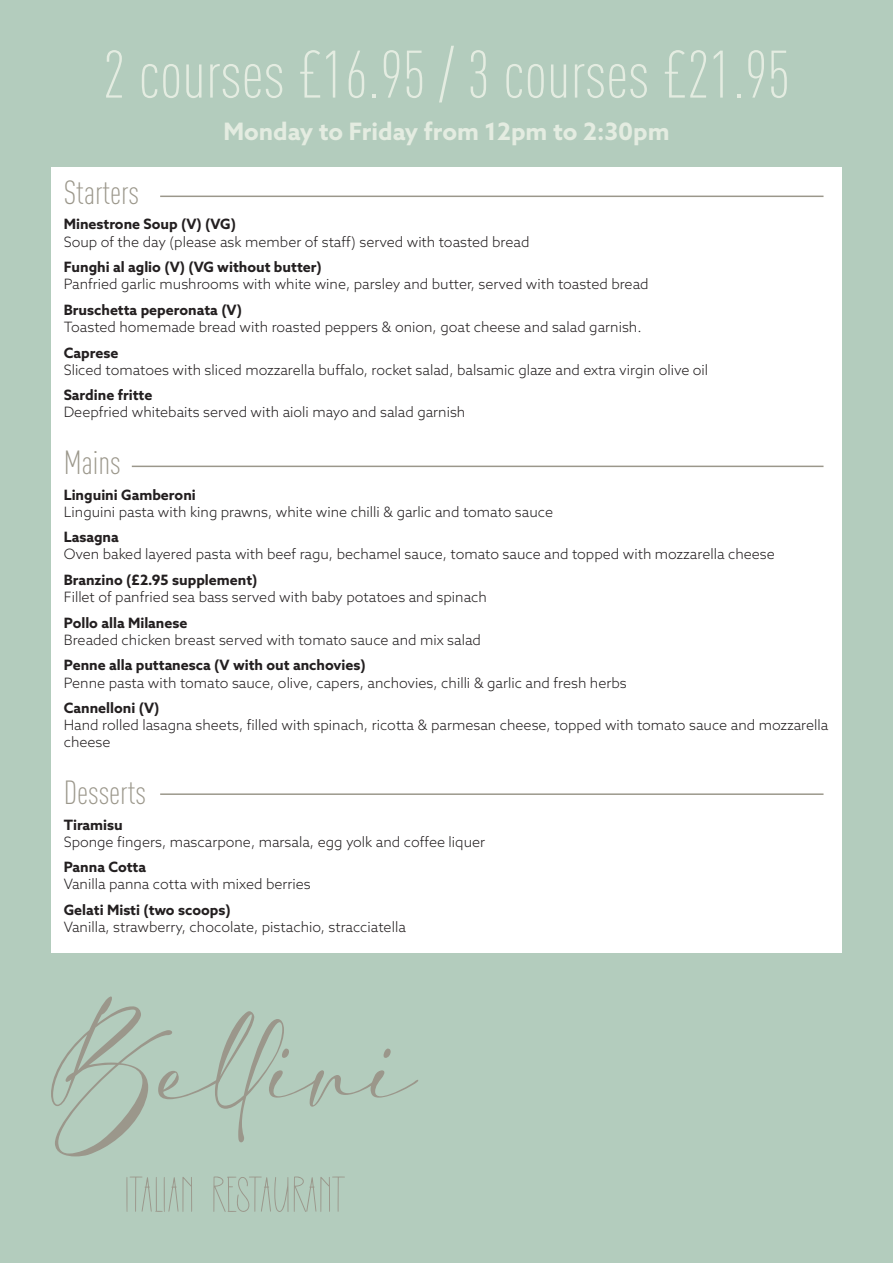
<style>
.page{position:relative;width:893px;height:1263px;background:#b3ccbd}
.page>*{position:absolute;margin:0;border:0;box-sizing:border-box;transform-origin:0 0}
.t1{font:300 condensed 66px "DIN Pro";color:#e4ece1}
.t2{font:300 condensed 33px "DIN Pro";color:#9b978b}
.t3{font:700 24px "Azo Sans";color:#e4ece1}
.t4{font:300 14.25px/17.1px "Azo Sans";color:#231f20}
.t5{font:700 14.25px "Azo Sans";color:#231f20}
</style>
<div class="page">
<div style="left:51px;top:168px;width:791px;height:785px;background:#fff"></div>
<hr style="left:160px;top:196px;width:663px;height:1px;background:#9b978b">
<hr style="left:132px;top:466px;width:691px;height:1px;background:#9b978b">
<hr style="left:160px;top:793px;width:663px;height:2px;background:#9b978b">
<svg style="left:126px;top:1176px;width:66px;height:36px"></svg>
<svg style="left:213px;top:1176px;width:75px;height:36px"></svg>
<svg style="left:294px;top:1176px;width:51px;height:36px"></svg>
<svg style="left:51px;top:996px;width:367px;height:160px"></svg>
<h1 class="t1" style="left:103px;top:28px;width:689px">2 courses £16.95 / 3 courses £21.95</h1>
<h3 class="t3" style="left:223px;top:116px;width:448px">Monday to Friday from 12pm to 2:30pm</h3>
<h2 class="t2" style="left:64px;top:169px;width:77px">Starters</h2>
<p class="t5" style="left:64px;top:215px;width:174px">Minestrone Soup (V) (VG)</p>
<p class="t4" style="left:64px;top:233px;width:467px">Soup of the day (please ask member of staff) served with toasted bread</p>
<p class="t5" style="left:64px;top:258px;width:260px">Funghi al aglio (V) (VG without butter)</p>
<p class="t4" style="left:64px;top:275px;width:586px">Panfried garlic mushrooms with white wine, parsley and butter, served with toasted bread</p>
<p class="t5" style="left:64px;top:300px;width:180px">Bruschetta peperonata (V)</p>
<p class="t4" style="left:64px;top:318px;width:579px">Toasted homemade bread with roasted peppers &amp; onion, goat cheese and salad garnish.</p>
<p class="t5" style="left:64px;top:343px;width:56px">Caprese</p>
<p class="t4" style="left:64px;top:361px;width:646px">Sliced tomatoes with sliced mozzarella buffalo, rocket salad, balsamic glaze and extra virgin olive oil</p>
<p class="t5" style="left:64px;top:386px;width:90px">Sardine fritte</p>
<p class="t4" style="left:64px;top:404px;width:403px">Deepfried whitebaits served with aioli mayo and salad garnish</p>
<h2 class="t2" style="left:64px;top:439px;width:58px">Mains</h2>
<p class="t5" style="left:64px;top:485px;width:134px">Linguini Gamberoni</p>
<p class="t4" style="left:64px;top:503px;width:491px">Linguini pasta with king prawns, white wine chilli &amp; garlic and tomato sauce</p>
<p class="t5" style="left:64px;top:528px;width:56px">Lasagna</p>
<p class="t4" style="left:64px;top:546px;width:713px">Oven baked layered pasta with beef ragu, bechamel sauce, tomato sauce and topped with mozzarella cheese</p>
<p class="t5" style="left:64px;top:570px;width:195px">Branzino (£2.95 supplement)</p>
<p class="t4" style="left:64px;top:588px;width:425px">Fillet of panfried sea bass served with baby potatoes and spinach</p>
<p class="t5" style="left:64px;top:613px;width:125px">Pollo alla Milanese</p>
<p class="t4" style="left:64px;top:631px;width:419px">Breaded chicken breast served with tomato sauce and mix salad</p>
<p class="t5" style="left:64px;top:656px;width:303px">Penne alla puttanesca (V with out anchovies)</p>
<p class="t4" style="left:64px;top:674px;width:564px">Penne pasta with tomato sauce, olive, capers, anchovies, chilli &amp; garlic and fresh herbs</p>
<p class="t5" style="left:64px;top:699px;width:97px">Cannelloni (V)</p>
<p class="t4" style="left:64px;top:716px;width:766px">Hand rolled lasagna sheets, filled with spinach, ricotta &amp; parmesan cheese, topped with tomato sauce and mozzarella cheese</p>
<h2 class="t2" style="left:64px;top:769px;width:84px">Desserts</h2>
<p class="t5" style="left:64px;top:815px;width:61px">Tiramisu</p>
<p class="t4" style="left:64px;top:833px;width:423px">Sponge fingers, mascarpone, marsala, egg yolk and coffee liquer</p>
<p class="t5" style="left:64px;top:858px;width:84px">Panna Cotta</p>
<p class="t4" style="left:64px;top:876px;width:248px">Vanilla panna cotta with mixed berries</p>
<p class="t5" style="left:64px;top:900px;width:168px">Gelati Misti (two scoops)</p>
<p class="t4" style="left:64px;top:918px;width:344px">Vanilla, strawberry, chocolate, pistachio, stracciatella</p>
</div>
